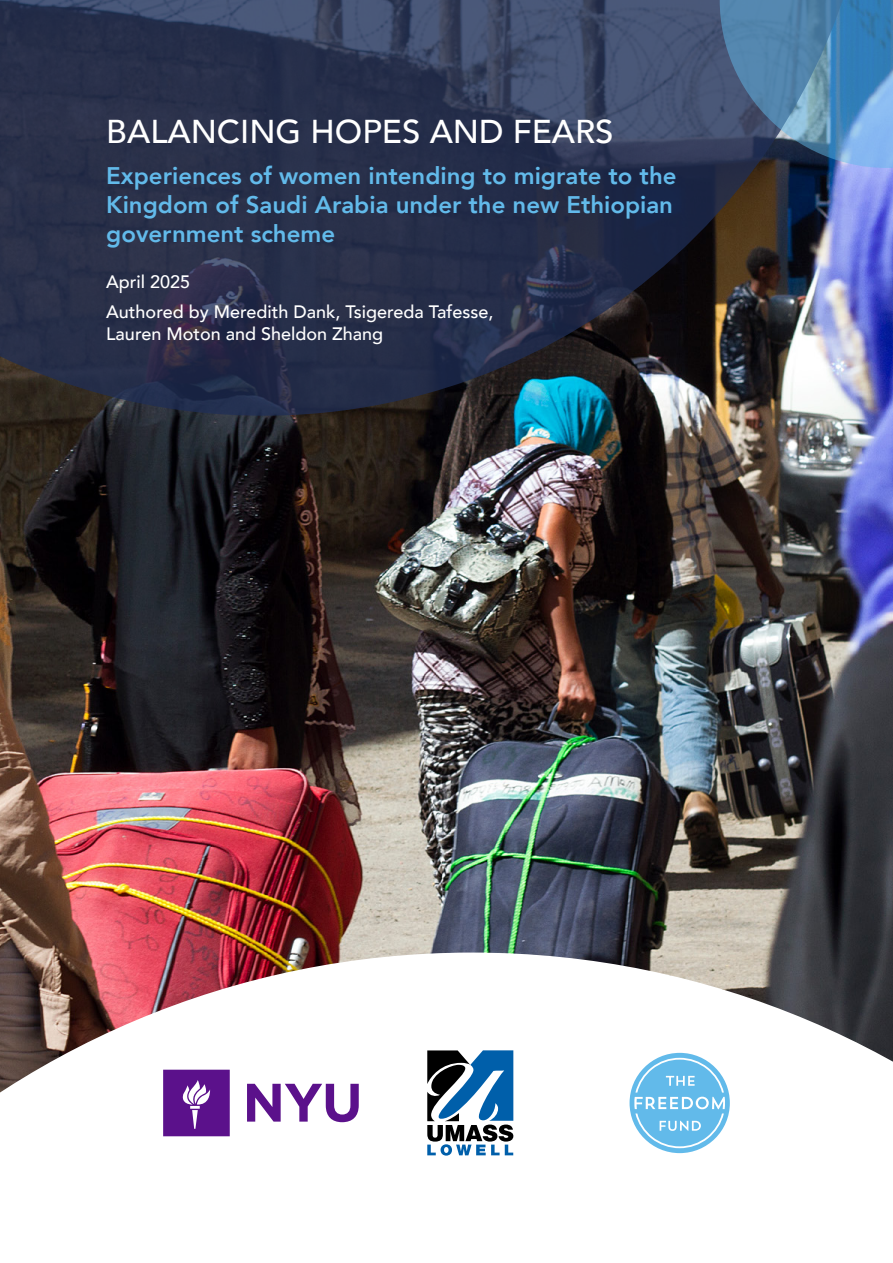
<style>
.page{position:relative;width:893px;height:1263px;background:#fff}
.page>*{position:absolute;margin:0;border:0;box-sizing:border-box;transform-origin:0 0}
.t1{font:500 33px "Avenir";color:#fff}
.t2{font:800 24px/28.8px "Avenir";color:#62baea}
.t3{font:500 18px/30.2px "Avenir";color:#fff}
</style>
<div class="page">
<img style="left:0;top:168px;width:893px;height:784px">
<svg style="left:0;top:952px;width:893px;height:204px"></svg>
<svg style="left:0;top:0;width:875px;height:416px;background:#323a52"></svg>
<svg style="left:720px;top:0;width:173px;height:168px;background:#4f7ea7"></svg>
<div style="left:630px;top:1053px;width:100px;height:100px;background:#62baea;border-radius:50%"></div>
<svg style="left:634px;top:1058px;width:91px;height:90px"></svg>
<div style="left:163px;top:1063px;width:196px;height:80px;background:#fff"></div>
<svg style="left:247px;top:1084px;width:112px;height:38px"></svg>
<svg style="left:163px;top:1070px;width:67px;height:66px;background:#6b2996"></svg>
<svg style="left:427px;top:1050px;width:86px;height:105px"></svg>
<h1 class="t1" style="left:106px;top:103px;width:509px">BALANCING HOPES AND FEARS</h1>
<p class="t2" style="left:106px;top:162px;width:572px">Experiences of women intending to migrate to the<br>Kingdom of Saudi Arabia under the new Ethiopian government scheme</p>
<p class="t3" style="left:106px;top:266px;width:389px">April 2025<br>Authored by Meredith Dank, Tsigereda Tafesse,</p>
<p class="t3" style="left:106px;top:318px;width:278px">Lauren Moton and Sheldon Zhang</p>
</div>
